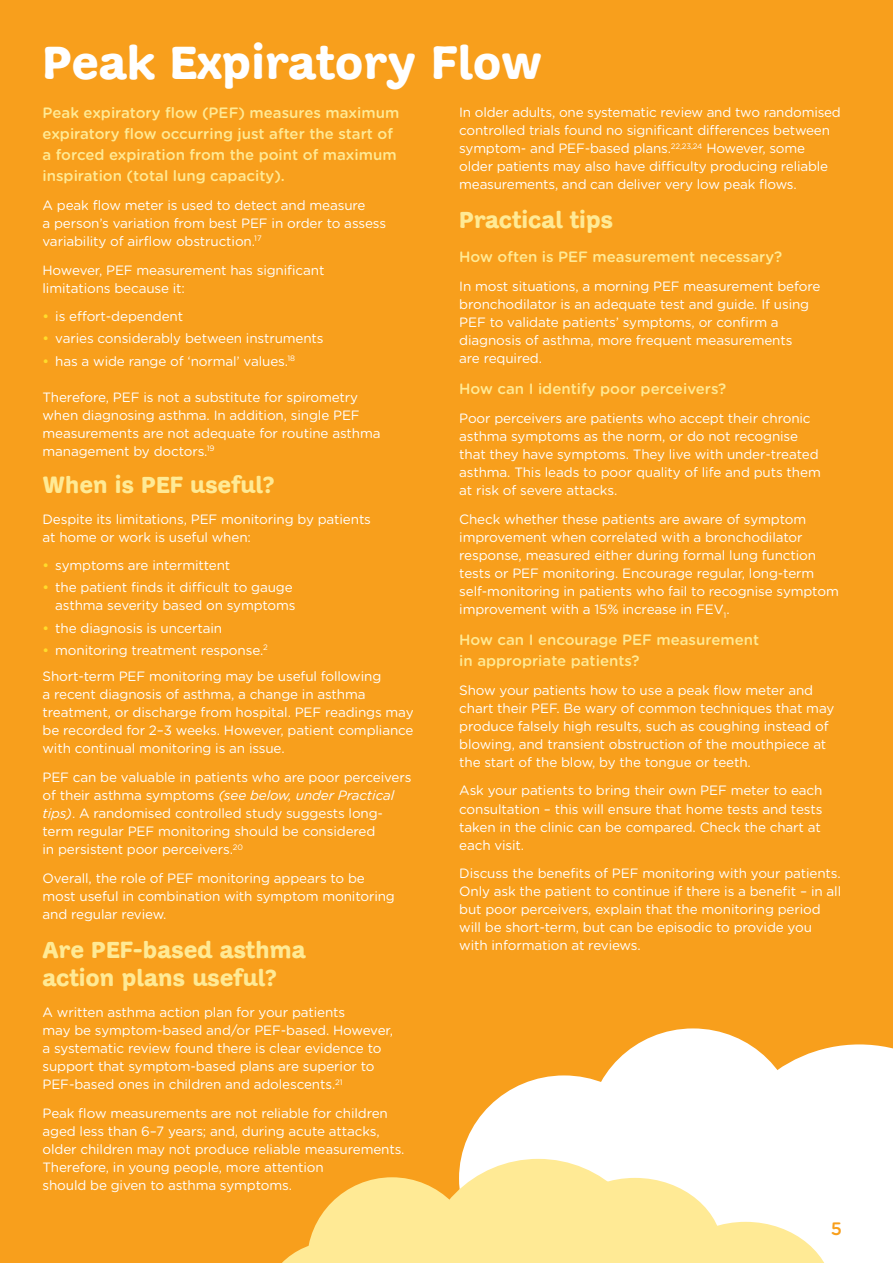
<style>
.page{position:relative;width:893px;height:1263px;background:#f89f1c}
.page>*{position:absolute;margin:0;border:0;box-sizing:border-box;transform-origin:0 0}
.Topic_Headings_rever{font:700 48px "Adesso";letter-spacing:.005em;color:#fff}
.Sub-heading_reversed{font:700 24px/28.5px "Adesso";color:#ffea95}
.t1{font:500 18px "Gotham Rounded";color:#f89f1c}
.Intro_Para_reverse{font:500 15px/21px "Gotham Rounded";color:#ffea95}
.Body_Copy_reverse{font:13.5px/18px "Gotham Rounded";letter-spacing:-.01em;color:#fff}
.s1{font-weight:500;color:#ffdc2b}
.s2{font-style:italic}
</style>
<div class="page">
<div style="left:588px;top:1028px;width:210px;height:206px;background:#fff;border-radius:50%"></div>
<svg style="left:282px;top:1044px;width:611px;height:219px"></svg>
<p class="Topic_Headings_rever" style="left:43px;top:34px;width:501px">Peak Expiratory Flow</p>
<p class="Intro_Para_reverse" style="left:43px;top:102px;width:358px">Peak expiratory flow (PEF) measures maximum expiratory flow occurring just after the start of a forced expiration from the point of maximum inspiration (total lung capacity).</p>
<p class="Body_Copy_reverse" style="left:43px;top:196px;width:345px">A peak flow meter is used to detect and measure<br>a person’s variation from best PEF in order to assess variability of airflow obstruction.<sup>17</sup></p>
<p class="Body_Copy_reverse" style="left:43px;top:260px;width:283px">However, PEF measurement has significant limitations because it:</p>
<p class="Body_Copy_reverse" style="left:43px;top:307px;width:142px"><span class="s1">•</span> is effort-dependent</p>
<p class="Body_Copy_reverse" style="left:43px;top:329px;width:283px"><span class="s1">•</span> varies considerably between instruments</p>
<p class="Body_Copy_reverse" style="left:43px;top:351px;width:254px"><span class="s1">•</span> has a wide range of ‘normal’ values.<sup>18</sup></p>
<p class="Body_Copy_reverse" style="left:43px;top:387px;width:339px">Therefore, PEF is not a substitute for spirometry when diagnosing asthma. In addition, single PEF measurements are not adequate for routine asthma management by doctors.<sup>19</sup></p>
<p class="Sub-heading_reversed" style="left:43px;top:470px;width:234px">When is PEF useful?</p>
<p class="Body_Copy_reverse" style="left:43px;top:509px;width:330px">Despite its limitations, PEF monitoring by patients at home or work is useful when:</p>
<p class="Body_Copy_reverse" style="left:43px;top:556px;width:189px"><span class="s1">•</span> symptoms are intermittent</p>
<p class="Body_Copy_reverse" style="left:43px;top:578px;width:255px;text-align:right"><span class="s1">•</span> the patient finds it difficult to gauge asthma severity based on symptoms</p>
<p class="Body_Copy_reverse" style="left:43px;top:618px;width:181px"><span class="s1">•</span> the diagnosis is uncertain</p>
<p class="Body_Copy_reverse" style="left:43px;top:640px;width:227px"><span class="s1">•</span> monitoring treatment response.<sup>2</sup></p>
<p class="Body_Copy_reverse" style="left:43px;top:667px;width:373px">Short-term PEF monitoring may be useful following<br>a recent diagnosis of asthma, a change in asthma treatment, or discharge from hospital. PEF readings may be recorded for 2–3 weeks. However, patient compliance with continual monitoring is an issue.</p>
<p class="Body_Copy_reverse" style="left:43px;top:768px;width:370px">PEF can be valuable in patients who are poor perceivers of their asthma symptoms <span class="s2">(see below, under Practical tips)</span>. A randomised controlled study suggests long&shy;term regular PEF monitoring should be considered<br>in persistent poor perceivers.<sup>20</sup></p>
<p class="Body_Copy_reverse" style="left:43px;top:868px;width:354px">Overall, the role of PEF monitoring appears to be most useful in combination with symptom monitoring and regular review.</p>
<p class="Sub-heading_reversed" style="left:43px;top:935px;width:265px">Are PEF-based asthma action plans useful?</p>
<p class="Body_Copy_reverse" style="left:43px;top:1003px;width:352px">A written asthma action plan for your patients<br>may be symptom-based and/or PEF-based. However, a systematic review found there is clear evidence to support that symptom-based plans are superior to PEF-based ones in children and adolescents.<sup>21</sup></p>
<p class="Body_Copy_reverse" style="left:43px;top:1103px;width:364px">Peak flow measurements are not reliable for children aged less than 6–7 years; and, during acute attacks, older children may not produce reliable measurements.<br>Therefore, in young people, more attention<br>should be given to asthma symptoms.</p>
<p class="Body_Copy_reverse" style="left:459px;top:103px;width:383px">In older adults, one systematic review and two randomised controlled trials found no significant differences between symptom- and PEF-based plans.<sup>22,23,24</sup> However, some older patients may also have difficulty producing reliable measurements, and can deliver very low peak flows.</p>
<p class="Sub-heading_reversed" style="left:459px;top:206px;width:156px">Practical tips</p>
<p class="Intro_Para_reverse" style="left:459px;top:246px;width:324px">How often is PEF measurement necessary?</p>
<p class="Body_Copy_reverse" style="left:459px;top:276px;width:363px">In most situations, a morning PEF measurement before bronchodilator is an adequate test and guide. If using PEF to validate patients’ symptoms, or confirm a diagnosis of asthma, more frequent measurements<br>are required.</p>
<p class="Intro_Para_reverse" style="left:459px;top:378px;width:268px">How can I identify poor perceivers?</p>
<p class="Body_Copy_reverse" style="left:459px;top:408px;width:363px">Poor perceivers are patients who accept their chronic asthma symptoms as the norm, or do not recognise that they have symptoms. They live with under-treated asthma. This leads to poor quality of life and puts them at risk of severe attacks.</p>
<p class="Body_Copy_reverse" style="left:459px;top:509px;width:381px">Check whether these patients are aware of symptom improvement when correlated with a bronchodilator response, measured either during formal lung function tests or PEF monitoring. Encourage regular, long-term self-monitoring in patients who fail to recognise symptom improvement with a 15% increase in FEV<sub>1</sub>.</p>
<p class="Intro_Para_reverse" style="left:459px;top:629px;width:301px">How can I encourage PEF measurement in appropriate patients?</p>
<p class="Body_Copy_reverse" style="left:459px;top:680px;width:377px">Show your patients how to use a peak flow meter and chart their PEF. Be wary of common techniques that may produce falsely high results, such as coughing instead of blowing, and transient obstruction of the mouthpiece at the start of the blow, by the tongue or teeth.</p>
<p class="Body_Copy_reverse" style="left:459px;top:781px;width:365px;text-align:justify">Ask your patients to bring their own PEF meter to each consultation – this will ensure that home tests and tests taken in the clinic can be compared. Check the chart at each visit.</p>
<p class="Body_Copy_reverse" style="left:459px;top:864px;width:383px">Discuss the benefits of PEF monitoring with your patients.<br>Only ask the patient to continue if there is a benefit – in all but poor perceivers, explain that the monitoring period will be short-term, but can be episodic to provide you with information at reviews.</p>
<p class="t1" style="left:831px;top:1216px;width:13px">5</p>
</div>
